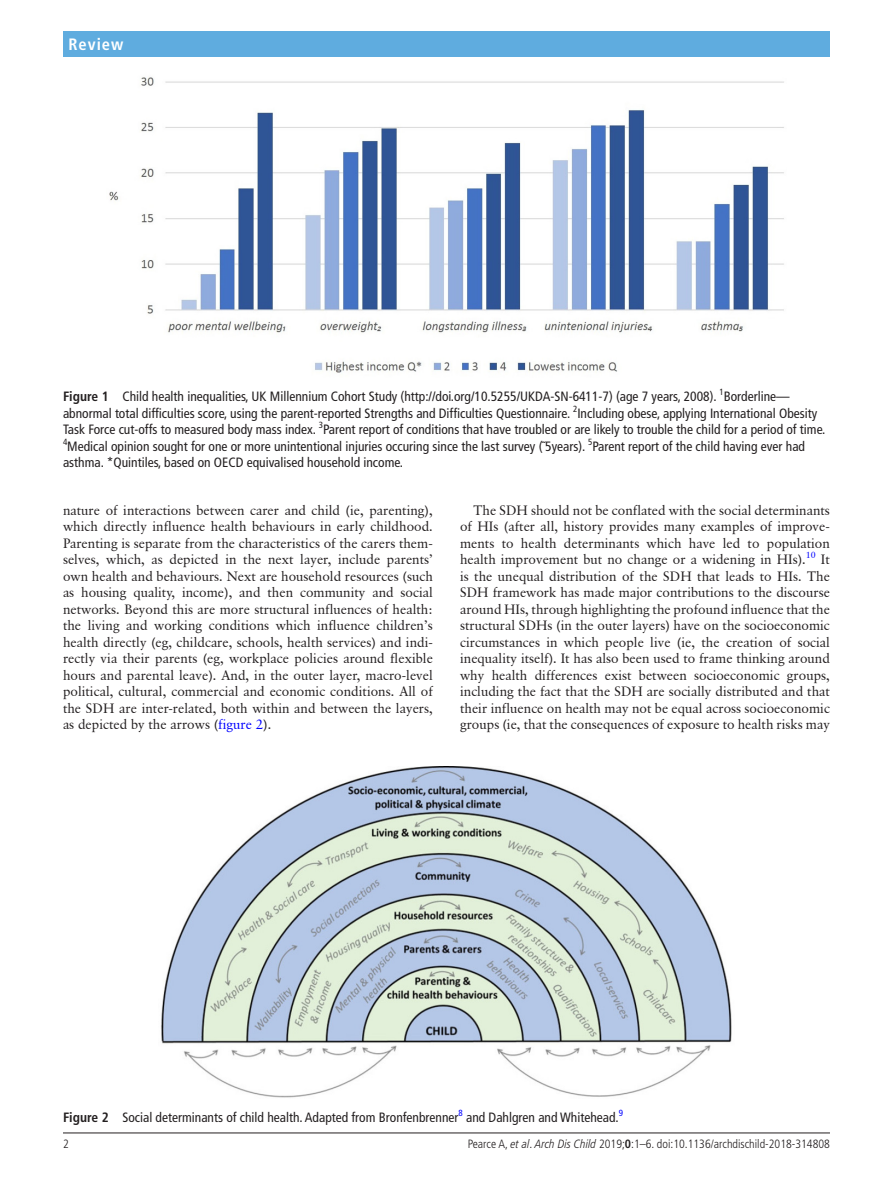
<style>
.page{position:relative;width:893px;height:1191px;background:#fff}
.page>*{position:absolute;margin:0;border:0;box-sizing:border-box;transform-origin:0 0}
.t1{font:700 condensed 16.5px "Frutiger LT Pro";letter-spacing:.055em;color:#fff}
.t2{font:13.5px/16.5px "Classical Garamond BT";color:#231f20;text-align:justify}
.t3{font:condensed 13.5px/16.5px "Frutiger LT Pro";color:#231f20}
.t4{font:300 condensed 12px "Frutiger LT Pro";color:#231f20}
.t5{font:condensed 9px "Frutiger LT Pro";color:#231f20}
.s1{font-weight:700}
.s2{color:#00f}
.s3{font-style:italic}
</style>
<div class="page">
<hr style="left:63px;top:1132px;width:767px;height:1px;background:#231f20">
<div style="left:63px;top:31px;width:767px;height:25px;background:#5facdf"></div>
<img style="left:109px;top:77px;width:675px;height:296px">
<img style="left:161px;top:766px;width:571px;height:332px">
<p class="t1" style="left:69px;top:34px;width:56px">Review</p>
<p class="t3" style="left:63px;top:388px;width:764px"><span class="s1">Figure 1</span> Child health inequalities, UK Millennium Cohort Study (http://doi.org/10.5255/UKDA-SN-6411-7) (age 7 years, 2008). <sup>1</sup>Borderline— abnormal total difficulties score, using the parent-reported Strengths and Difficulties Questionnaire. <sup>2</sup>Including obese, applying International Obesity<br>Task Force cut-offs to measured body mass index. <sup>3</sup>Parent report of conditions that have troubled or are likely to trouble the child for a period of time.</p>
<p class="t5" style="left:63px;top:436px;width:6px">4</p>
<p class="t3" style="left:67px;top:438px;width:520px">Medical opinion sought for one or more unintentional injuries occuring since the last survey (˜5years).</p>
<p class="t5" style="left:588px;top:436px;width:6px">5</p>
<p class="t3" style="left:592px;top:438px;width:214px">Parent report of the child having ever had</p>
<p class="t3" style="left:63px;top:454px;width:342px">asthma. *Quintiles, based on OECD equivalised household income.</p>
<p class="t2" style="left:63px;top:501px;width:371px">nature of interactions between carer and child (ie, parenting), which directly influence health behaviours in early childhood.<br>Parenting is separate from the characteristics of the carers them&shy;selves, which, as depicted in the next layer, include parents’ own health and behaviours. Next are household resources (such as housing quality, income), and then community and social networks. Beyond this are more structural influences of health: the living and working conditions which influence children’s health directly (eg, childcare, schools, health services) and indi&shy;rectly via their parents (eg, workplace policies around flexible hours and parental leave). And, in the outer layer, macro-level political, cultural, commercial and economic conditions. All of the SDH are inter-related, both within and between the layers, as depicted by the arrows (<span class="s2">figure 2</span>).</p>
<p class="t2" style="left:460px;top:501px;width:371px;text-indent:14px">The SDH should not be conflated with the social determinants of HIs (after all, history provides many examples of improve&shy;ments to health determinants which have led to population health improvement but no change or a widening in HIs).<sup>10</sup> It is the unequal distribution of the SDH that leads to HIs. The SDH framework has made major contributions to the discourse around HIs, through highlighting the profound influence that the structural SDHs (in the outer layers) have on the socioeconomic circumstances in which people live (ie, the creation of social inequality itself). It has also been used to frame thinking around why health differences exist between socioeconomic groups, including the fact that the SDH are socially distributed and that their influence on health may not be equal across socioeconomic groups (ie, that the consequences of exposure to health risks may</p>
<p class="t3" style="left:63px;top:1109px;width:562px"><span class="s1">Figure 2</span> Social determinants of child health. Adapted from Bronfenbrenner<sup>8</sup> and Dahlgren and Whitehead.<sup>9</sup></p>
<p class="t4" style="left:63px;top:1136px;width:7px">2</p>
<p class="t4" style="left:468px;top:1136px;width:364px">Pearce A, <span class="s3">et al</span>. <span class="s3">Arch Dis Child</span> 2019;<span class="s1">0</span>:1–6. doi:10.1136/archdischild-2018-314808</p>
</div>
